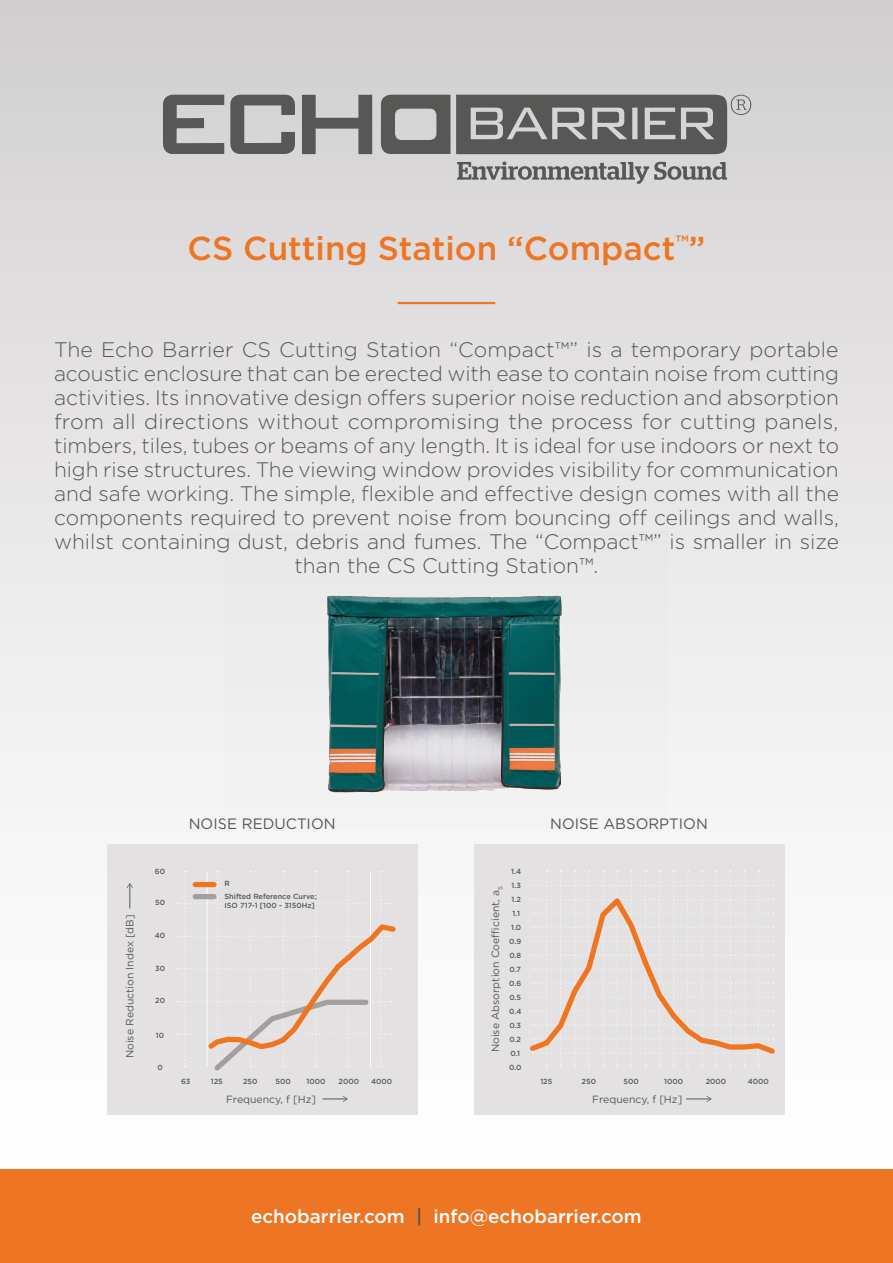
<style>
.page{position:relative;width:893px;height:1263px;background:#fff}
.page>*{position:absolute;margin:0;border:0;box-sizing:border-box;transform-origin:0 0}
.t1{font:500 33.15px "Gotham";color:#ee7523}
.Paragraph_Style_1{font:300 21px/24px "Gotham";color:#575756;text-align:center}
.t2{font:500 18.75px "Gotham";color:#fff}
.t3{font:15px "Gotham";color:#585758}
.t4{font:10.5px "Gotham";color:#575756}
.t5{font:500 7.35px/8.9px "Gotham";color:#575756}
.s1{color:#575756}
</style>
<div class="page">
<div style="left:0;top:0;width:893px;height:1263px;background:linear-gradient(to bottom,#d3d1d2,#fff)"></div>
<hr style="left:398px;top:302px;width:97px;height:2px;background:#ee7523">
<div style="left:0;top:1169px;width:893px;height:94px;background:#ee7523"></div>
<svg style="left:163px;top:95px;width:61px;height:59px"></svg>
<svg style="left:230px;top:95px;width:65px;height:59px"></svg>
<svg style="left:302px;top:95px;width:449px;height:89px"></svg>
<div style="left:474px;top:844px;width:310px;height:270px;background:#e3e1e2"></div>
<svg style="left:686px;top:1096px;width:25px;height:6px"></svg>
<svg style="left:530px;top:871px;width:245px;height:196px"></svg>
<div style="left:107px;top:844px;width:311px;height:270px;background:#e3e1e2"></div>
<svg style="left:127px;top:883px;width:6px;height:25px"></svg>
<svg style="left:322px;top:1096px;width:26px;height:6px"></svg>
<svg style="left:176px;top:871px;width:220px;height:200px"></svg>
<div style="left:195px;top:882px;width:19px;height:5px;background:#ef7521"></div>
<div style="left:195px;top:894px;width:19px;height:5px;background:#a1a09e"></div>
<img style="left:224px;top:532px;width:445px;height:296px">
<p class="t1" style="left:188px;top:227px;width:519px">CS Cutting Station “Compact<sup>™</sup>”</p>
<p class="Paragraph_Style_1" style="left:54px;top:338px;width:787px">The Echo Barrier CS Cutting Station “Compact™” is a temporary portable acoustic enclosure that can be erected with ease to contain noise from cutting activities. Its innovative design offers superior noise reduction and absorption from all directions without compromising the process for cutting panels, timbers, tiles, tubes or beams of any length. It is ideal for use indoors or next to high rise structures. The viewing window provides visibility for communication and safe working. The simple, flexible and effective design comes with all the components required to prevent noise from bouncing off ceilings and walls, whilst containing dust, debris and fumes. The “Compact™” is smaller in size than the CS Cutting Station™.</p>
<p class="t4" style="left:123px;top:1058px;width:145px;rotate:-90deg">Noise Reduction Index [dB]</p>
<p class="t3" style="left:189px;top:814px;width:148px">NOISE REDUCTION</p>
<p class="t3" style="left:550px;top:814px;width:159px">NOISE ABSORPTION</p>
<p class="t5" style="left:155px;top:867px;width:12px">60</p>
<p class="t5" style="left:511px;top:867px;width:11px">1.4</p>
<p class="t5" style="left:155px;top:898px;width:11px">50</p>
<p class="t5" style="left:155px;top:931px;width:12px">40</p>
<p class="t5" style="left:155px;top:964px;width:11px">30</p>
<p class="t5" style="left:155px;top:996px;width:11px">20</p>
<p class="t5" style="left:156px;top:1031px;width:10px">10</p>
<p class="t5" style="left:225px;top:879px;width:7px">R</p>
<p class="t5" style="left:225px;top:892px;width:94px">Shifted Reference Curve;<br>ISO 717-1 [100 - 3150Hz]</p>
<p class="t5" style="left:511px;top:881px;width:11px">1.3</p>
<p class="t4" style="left:489px;top:1052px;width:168px;rotate:-90deg">Noise Absorption Coe cient, a<sub>S</sub></p>
<p class="t5" style="left:511px;top:895px;width:11px">1.2</p>
<p class="t5" style="left:512px;top:909px;width:9px">1.1</p>
<p class="t5" style="left:511px;top:923px;width:12px">1.0</p>
<p class="t5" style="left:509px;top:937px;width:14px">0.9</p>
<p class="t5" style="left:509px;top:951px;width:13px">0.8</p>
<p class="t5" style="left:510px;top:965px;width:13px">0.7</p>
<p class="t5" style="left:509px;top:979px;width:14px">0.6</p>
<p class="t5" style="left:509px;top:992px;width:13px">0.5</p>
<p class="t5" style="left:509px;top:1006px;width:14px">0.4</p>
<p class="t5" style="left:509px;top:1020px;width:13px">0.3</p>
<p class="t5" style="left:509px;top:1034px;width:13px">0.2</p>
<p class="t5" style="left:510px;top:1048px;width:11px">0.1</p>
<p class="t5" style="left:157px;top:1062px;width:7px">0</p>
<p class="t5" style="left:509px;top:1062px;width:14px">0.0</p>
<p class="t5" style="left:181px;top:1077px;width:11px">63</p>
<p class="t5" style="left:211px;top:1077px;width:14px">125</p>
<p class="t5" style="left:243px;top:1077px;width:16px">250</p>
<p class="t5" style="left:275px;top:1077px;width:17px">500</p>
<p class="t4" style="left:226px;top:1092px;width:92px">Frequency, f [Hz]</p>
<p class="t5" style="left:306px;top:1077px;width:20px">1000</p>
<p class="t5" style="left:338px;top:1077px;width:22px">2000</p>
<p class="t5" style="left:371px;top:1077px;width:23px">4000</p>
<p class="t5" style="left:540px;top:1077px;width:14px">125</p>
<p class="t5" style="left:582px;top:1077px;width:16px">250</p>
<p class="t5" style="left:623px;top:1077px;width:17px">500</p>
<p class="t4" style="left:592px;top:1092px;width:92px">Frequency, f [Hz]</p>
<p class="t5" style="left:664px;top:1077px;width:20px">1000</p>
<p class="t5" style="left:706px;top:1077px;width:22px">2000</p>
<p class="t5" style="left:748px;top:1077px;width:23px">4000</p>
<p class="t2" style="left:251px;top:1204px;width:392px">echobarrier.com <span class="s1">|</span> info@echobarrier.com</p>
</div>
